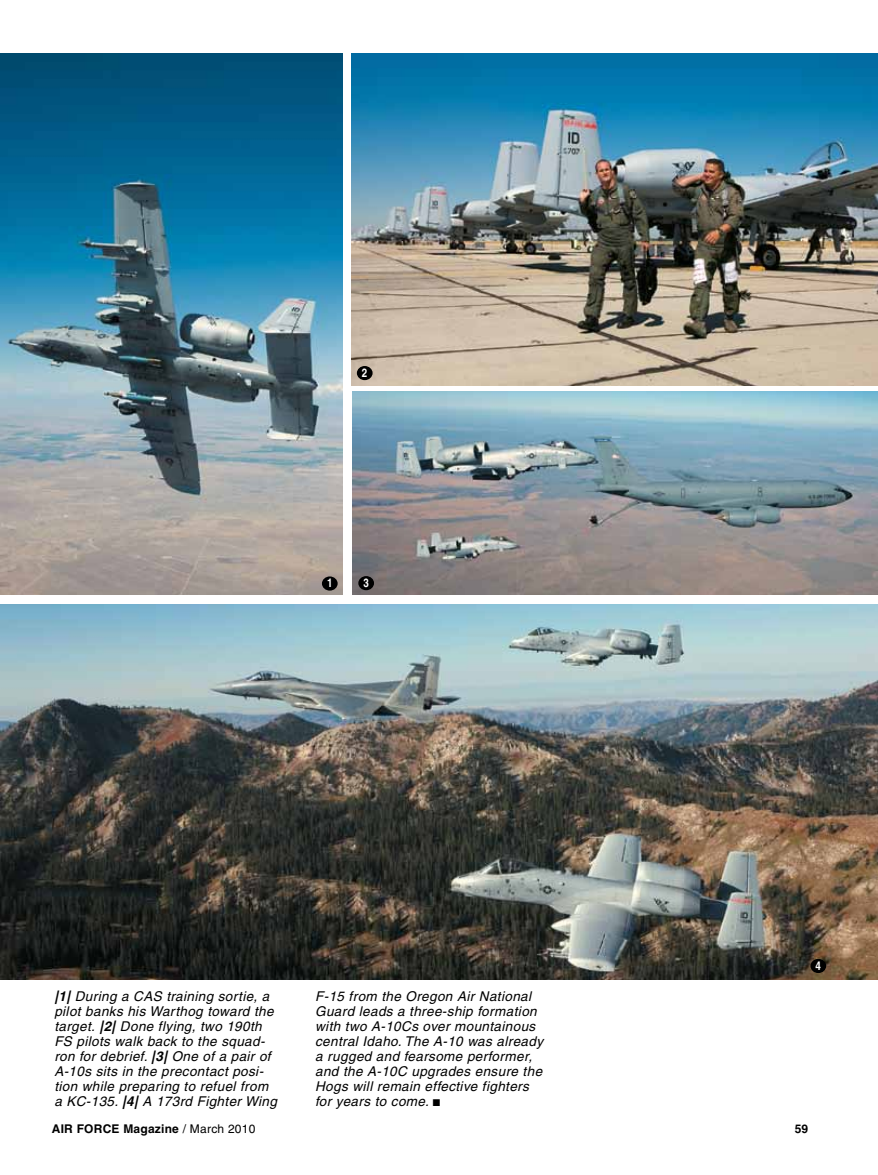
<style>
.page{position:relative;width:878px;height:1175px;background:#fff}
.page>*{position:absolute;margin:0;border:0;box-sizing:border-box;transform-origin:0 0}
.t1{font:italic 13.5px/15px "Helvetica";letter-spacing:.03em;color:#000}
.t2{font:700 12px "Helvetica";letter-spacing:.02em;color:#000}
.t3{font:700 condensed 12px "Helvetica";color:#fff}
.s1{font-weight:700}
.s2{font-weight:400}
</style>
<div class="page">
<img style="left:1px;top:53px;width:342px;height:542px">
<img style="left:352px;top:53px;width:526px;height:332px">
<img style="left:1px;top:604px;width:877px;height:375px">
<img style="left:352px;top:391px;width:526px;height:204px">
<div style="left:810px;top:958px;width:16px;height:15px;background:#000;border-radius:50%"></div>
<div style="left:357px;top:366px;width:15px;height:14px;background:#000;border-radius:50%"></div>
<div style="left:322px;top:576px;width:15px;height:14px;background:#000;border-radius:50%"></div>
<div style="left:358px;top:576px;width:16px;height:14px;background:#000;border-radius:50%"></div>
<p class="t3" style="left:362px;top:366px;width:7px">2</p>
<p class="t3" style="left:327px;top:576px;width:7px">1</p>
<p class="t3" style="left:363px;top:575px;width:7px">3</p>
<p class="t3" style="left:815px;top:958px;width:7px">4</p>
<p class="t1" style="left:54px;top:988px;width:224px"><span class="s1">|1|</span> During a CAS training sortie, a pilot banks his Warthog toward the target. <span class="s1">|2|</span> Done flying, two 190th FS pilots walk back to the squad&shy;ron for debrief. <span class="s1">|3|</span> One of a pair of A-10s sits in the precontact posi&shy;tion while preparing to refuel from a KC-135. <span class="s1">|4|</span> A 173rd Fighter Wing</p>
<p class="t1" style="left:315px;top:988px;width:229px">F-15 from the Oregon Air National<br>Guard leads a three-ship formation with two A-10Cs over mountainous central Idaho. The A-10 was already a rugged and fearsome performer, and the A-10C upgrades ensure the<br>Hogs will remain effective fighters for years to come. ■</p>
<p class="t2" style="left:52px;top:1121px;width:205px">AIR FORCE Magazine <span class="s2">/ March 2010</span></p>
<p class="t2" style="left:794px;top:1121px;width:15px">59</p>
</div>
